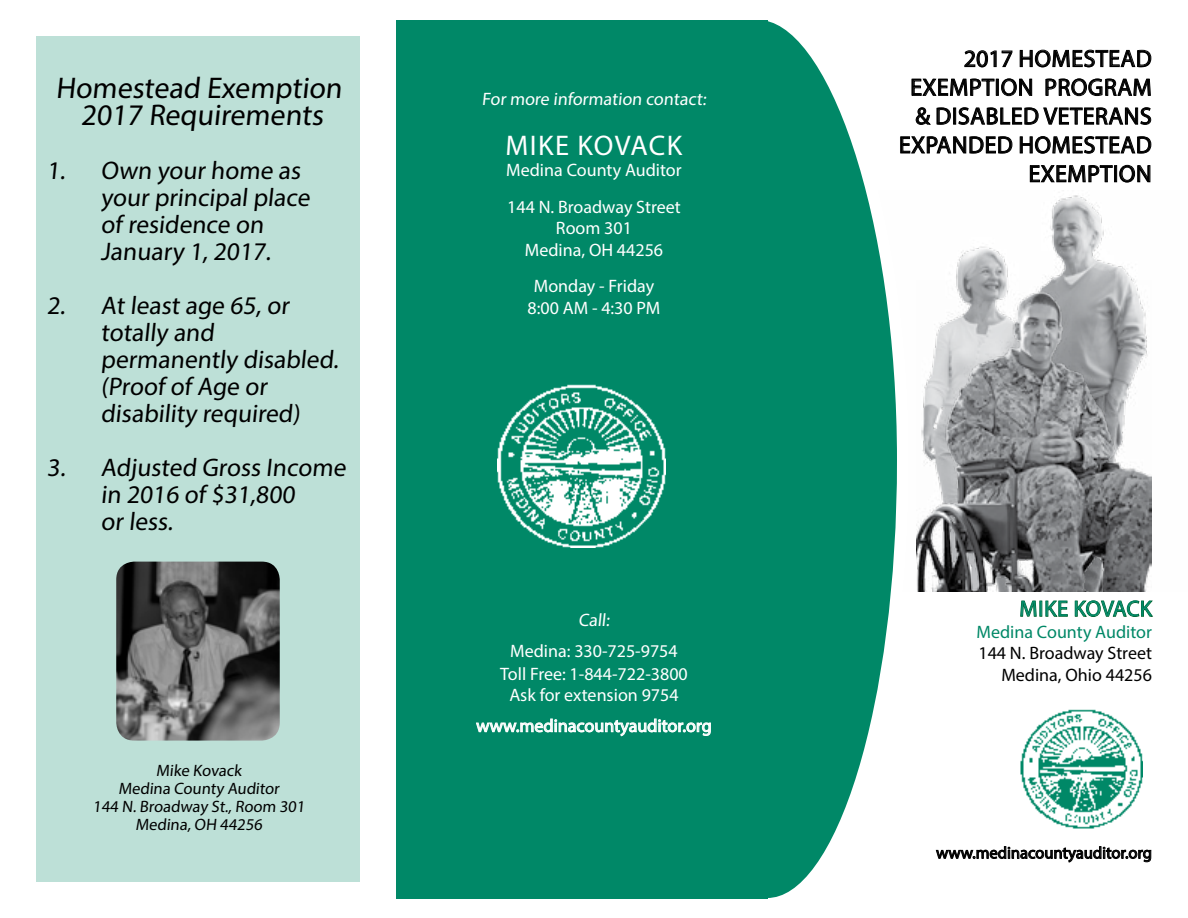
<style>
.page{position:relative;width:1188px;height:918px;background:#fff}
.page>*{position:absolute;margin:0;border:0;box-sizing:border-box;transform-origin:0 0}
.t1{font:30px/27px "Myriad Pro";color:#000;text-align:center}
.t2{font:28.5px "Myriad Pro";letter-spacing:.05em;color:#fff}
.t3{font:25.5px/27px "Myriad Pro";color:#000}
.t4{font:24px/28.8px "Myriad Pro";letter-spacing:.02em;color:#000;text-align:right}
.t5{font:22.5px "Myriad Pro";letter-spacing:.01em;color:#008867}
.t6{font:18px/21.6px "Myriad Pro";color:#fff;text-align:center}
.t7{font:18px/21.6px "Myriad Pro";color:#000;text-align:right}
.t8{font:18px "Myriad Pro";color:#008867}
.t9{font:16.5px/18px "Myriad Pro";color:#000;text-align:center}
</style>
<div class="page">
<img style="left:956px;top:195px;width:179px;height:86px">
<svg style="left:620px;top:20px;width:277px;height:879px"></svg>
<div style="left:396px;top:20px;width:371px;height:878px;background:#008867"></div>
<div style="left:36px;top:36px;width:324px;height:846px;background:#bde0d7"></div>
<svg style="left:964px;top:50px;width:49px;height:18px"></svg>
<svg style="left:1019px;top:49px;width:133px;height:19px"></svg>
<svg style="left:911px;top:78px;width:121px;height:18px"></svg>
<svg style="left:1045px;top:78px;width:106px;height:18px"></svg>
<svg style="left:915px;top:107px;width:236px;height:18px"></svg>
<svg style="left:900px;top:136px;width:113px;height:18px"></svg>
<svg style="left:1019px;top:136px;width:133px;height:18px"></svg>
<svg style="left:1030px;top:165px;width:121px;height:18px"></svg>
<img style="left:1021px;top:709px;width:122px;height:119px">
<img style="left:497px;top:384px;width:169px;height:164px">
<svg style="left:476px;top:718px;width:235px;height:19px"></svg>
<svg style="left:1020px;top:600px;width:48px;height:17px"></svg>
<svg style="left:1075px;top:600px;width:78px;height:17px"></svg>
<svg style="left:936px;top:846px;width:216px;height:17px"></svg>
<img style="left:916px;top:281px;width:236px;height:311px">
<img style="left:116px;top:562px;width:164px;height:179px">
<h1 class="t1" style="left:56px;top:74px;width:291px">Homestead Exemption<br>2017 Requirements</h1>
<h3 class="t3" style="left:101px;top:157px;width:214px;text-indent:-54px">1. Own your home as your principal place of residence on<br>January 1, 2017.</h3>
<h3 class="t3" style="left:101px;top:292px;width:242px;text-indent:-54px">2. At least age 65, or totally and permanently disabled. (Proof of Age or disability required)</h3>
<h3 class="t3" style="left:101px;top:454px;width:250px;text-indent:-54px">3. Adjusted Gross Income in 2016 of $31,800<br>or less.</h3>
<p class="t9" style="left:93px;top:761px;width:215px">Mike Kovack<br>Medina County Auditor<br>144 N. Broadway St., Room 301<br>Medina, OH 44256</p>
<p class="t6" style="left:482px;top:88px;width:228px">For more information contact:</p>
<h2 class="t2" style="left:506px;top:127px;width:178px">MIKE KOVACK</h2>
<p class="t6" style="left:506px;top:151px;width:177px;line-height:36.6px;text-align:left">Medina County Auditor<br>144 N. Broadway Street</p>
<p class="t6" style="left:525px;top:217px;width:140px">Room 301<br>Medina, OH 44256</p>
<p class="t6" style="left:528px;top:275px;width:134px">Monday - Friday<br>8:00 AM - 4:30 PM</p>
<p class="t6" style="left:510px;top:603px;width:169px;line-height:31.5px">Call:<br>Medina: 330-725-9754</p>
<p class="t6" style="left:500px;top:662px;width:189px">Toll Free: 1-844-722-3800<br>Ask for extension 9754</p>
<p class="t6" style="left:476px;top:715px;width:237px">www.medinacountyauditor.org</p>
<h3 class="t4" style="left:899px;top:44px;width:254px">2017 HOMESTEAD<br>EXEMPTION PROGRAM &amp; DISABLED VETERANS<br>EXPANDED HOMESTEAD<br>EXEMPTION</h3>
<p class="t5" style="left:1019px;top:595px;width:134px">MIKE KOVACK</p>
<p class="t8" style="left:976px;top:621px;width:177px">Medina County Auditor</p>
<p class="t7" style="left:978px;top:642px;width:175px">144 N. Broadway Street<br>Medina, Ohio 44256</p>
<p class="t9" style="left:936px;top:844px;width:217px">www.medinacountyauditor.org</p>
</div>
